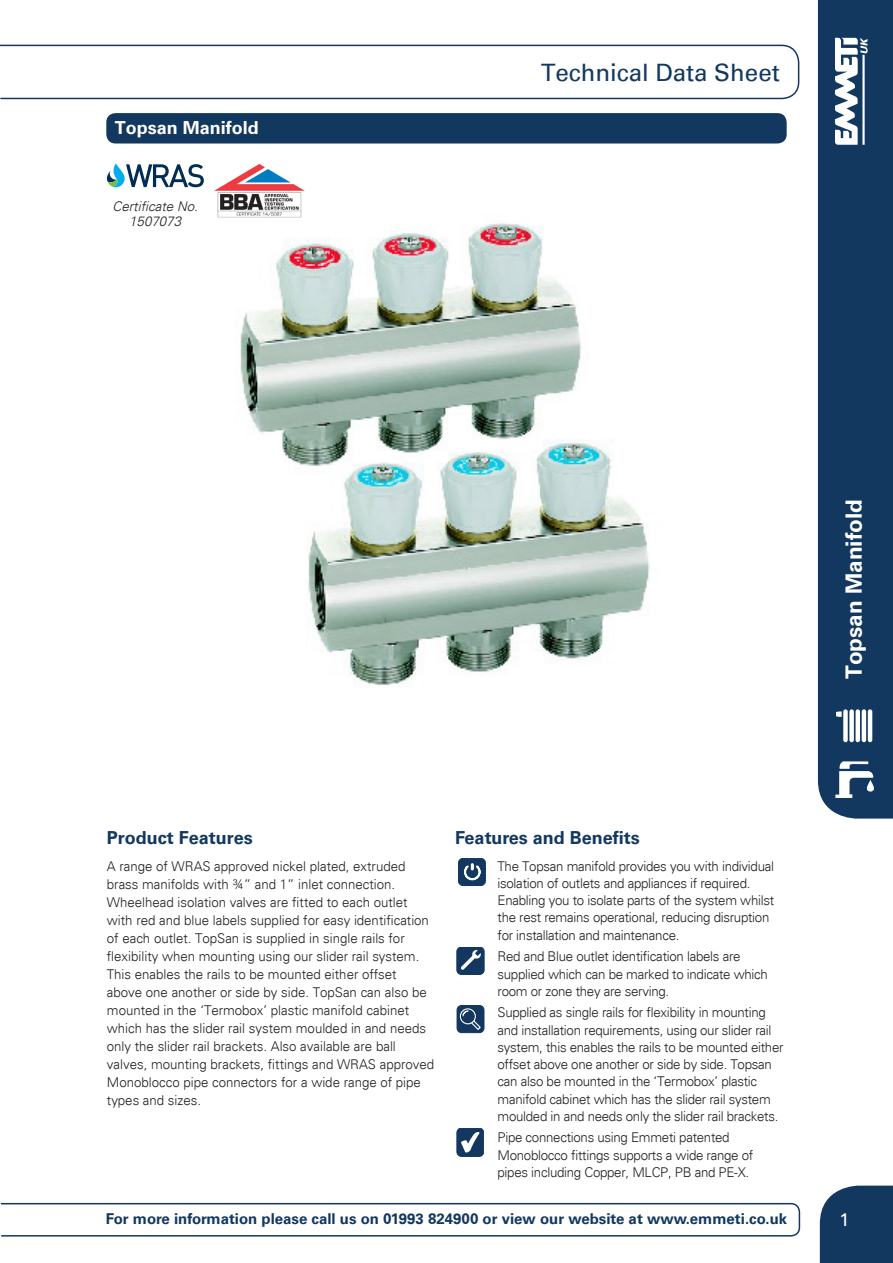
<style>
.page{position:relative;width:893px;height:1263px;background:#fff}
.page>*{position:absolute;margin:0;border:0;box-sizing:border-box;transform-origin:0 0}
.t1{font:24.45px "Arial Rounded MT Bold";color:#fff}
.t2{font:24px "Univers";color:#123860}
.t3{font:700 22.5px "Univers 65";color:#fff}
.t4{font:700 18px "Univers 65";color:#123860}
.t5{font:700 18px "Univers 65";color:#fff}
.t6{font:18px "Univers";color:#fff}
.t7{font:700 15px "Univers 65";color:#123860}
.t8{font:300 13.5px/17.2px "Univers";letter-spacing:-.02em;color:#231f20}
.t9{font:300 13.5px/18px "Univers";color:#231f20}
.t10{font:italic 300 13.35px "Univers";color:#231f20}
</style>
<div class="page">
<svg style="left:0;top:1202px;width:801px;height:35px"></svg>
<div style="left:820px;top:1185px;width:73px;height:78px;background:#123860"></div>
<div style="left:818px;top:0;width:75px;height:819px;background:#123860"></div>
<svg style="left:0;top:44px;width:800px;height:56px"></svg>
<svg style="left:835px;top:38px;width:32px;height:107px"></svg>
<hr style="left:862px;top:55px;width:3px;height:90px;background:#fff">
<svg style="left:835px;top:761px;width:39px;height:37px"></svg>
<svg style="left:836px;top:711px;width:6px;height:6px"></svg>
<div style="left:843px;top:709px;width:5px;height:33px;background:#fff;border-radius:2px"></div>
<div style="left:849px;top:709px;width:5px;height:33px;background:#fff;border-radius:2px"></div>
<div style="left:855px;top:709px;width:5px;height:33px;background:#fff;border-radius:2px"></div>
<hr style="left:862px;top:709px;width:4px;height:33px;background:#fff;border-radius:2px">
<hr style="left:868px;top:709px;width:4px;height:33px;background:#fff;border-radius:2px">
<div style="left:107px;top:114px;width:679px;height:29px;background:#123860;border-radius:9px"></div>
<div style="left:106px;top:113px;width:681px;height:30px;border:2px solid #123860;border-radius:9px"></div>
<div style="left:458px;top:858px;width:27px;height:27px;background:#13375f;border-radius:5px"></div>
<div style="left:458px;top:858px;width:28px;height:28px;border:1px solid #13375f;border-radius:5px"></div>
<svg style="left:464px;top:863px;width:17px;height:18px"></svg>
<div style="left:457px;top:947px;width:27px;height:27px;background:#13375f;border-radius:5px"></div>
<div style="left:457px;top:947px;width:27px;height:28px;border:1px solid #13375f;border-radius:5px"></div>
<svg style="left:461px;top:950px;width:20px;height:20px"></svg>
<div style="left:457px;top:1005px;width:27px;height:27px;background:#13375f;border-radius:5px"></div>
<div style="left:457px;top:1005px;width:27px;height:28px;border:1px solid #13375f;border-radius:5px"></div>
<svg style="left:460px;top:1009px;width:15px;height:15px"></svg>
<div style="left:460px;top:1008px;width:16px;height:16px;border:1px solid #fff;border-radius:50%"></div>
<svg style="left:463px;top:1011px;width:18px;height:19px"></svg>
<div style="left:457px;top:1128px;width:27px;height:28px;background:#13375f;border-radius:5px"></div>
<div style="left:457px;top:1128px;width:27px;height:28px;border:1px solid #13375f;border-radius:5px"></div>
<svg style="left:461px;top:1132px;width:19px;height:20px"></svg>
<img style="left:240px;top:223px;width:410px;height:463px">
<svg style="left:107px;top:163px;width:97px;height:24px"></svg>
<img style="left:214px;top:164px;width:91px;height:54px">
<p class="t5" style="left:115px;top:117px;width:145px">Topsan Manifold</p>
<p class="t10" style="left:113px;top:198px;width:87px">Certificate No.</p>
<p class="t10" style="left:129px;top:214px;width:53px">1507073</p>
<h2 class="t2" style="left:541px;top:58px;width:240px">Technical Data Sheet</h2>
<p class="t4" style="left:107px;top:827px;width:148px">Product Features</p>
<p class="t9" style="left:107px;top:857px;width:329px">A range of WRAS approved nickel plated, extruded brass manifolds with ¾” and 1” inlet connection.<br>Wheelhead isolation valves are fitted to each outlet with red and blue labels supplied for easy identification of each outlet. TopSan is supplied in single rails for flexibility when mounting using our slider rail system.<br>This enables the rails to be mounted either offset above one another or side by side. TopSan can also be mounted in the ‘Termobox’ plastic manifold cabinet which has the slider rail system moulded in and needs only the slider rail brackets. Also available are ball valves, mounting brackets, fittings and WRAS approved Monoblocco pipe connectors for a wide range of pipe types and sizes.</p>
<p class="t4" style="left:455px;top:827px;width:186px">Features and Benefits</p>
<p class="t8" style="left:497px;top:857px;width:278px">The Topsan manifold provides you with individual isolation of outlets and appliances if required.<br>Enabling you to isolate parts of the system whilst the rest remains operational, reducing disruption for installation and maintenance.</p>
<p class="t8" style="left:497px;top:948px;width:272px">Red and Blue outlet identification labels are supplied which can be marked to indicate which room or zone they are serving.</p>
<p class="t8" style="left:497px;top:1004px;width:288px">Supplied as single rails for flexibility in mounting and installation requirements, using our slider rail system, this enables the rails to be mounted either offset above one another or side by side. Topsan can also be mounted in the ‘Termobox’ plastic manifold cabinet which has the slider rail system moulded in and needs only the slider rail brackets.</p>
<p class="t8" style="left:497px;top:1129px;width:257px">Pipe connections using Emmeti patented<br>Monoblocco fittings supports a wide range of pipes including Copper, MLCP, PB and PE-X.</p>
<p class="t1" style="left:572px;top:1059px;width:16px">£</p>
<h3 class="t3" style="left:841px;top:679px;width:181px;rotate:-90deg">Topsan Manifold</h3>
<p class="t7" style="left:106px;top:1210px;width:683px">For more information please call us on 01993 824900 or view our website at www.emmeti.co.uk</p>
<p class="t6" style="left:839px;top:1209px;width:12px">1</p>
</div>
